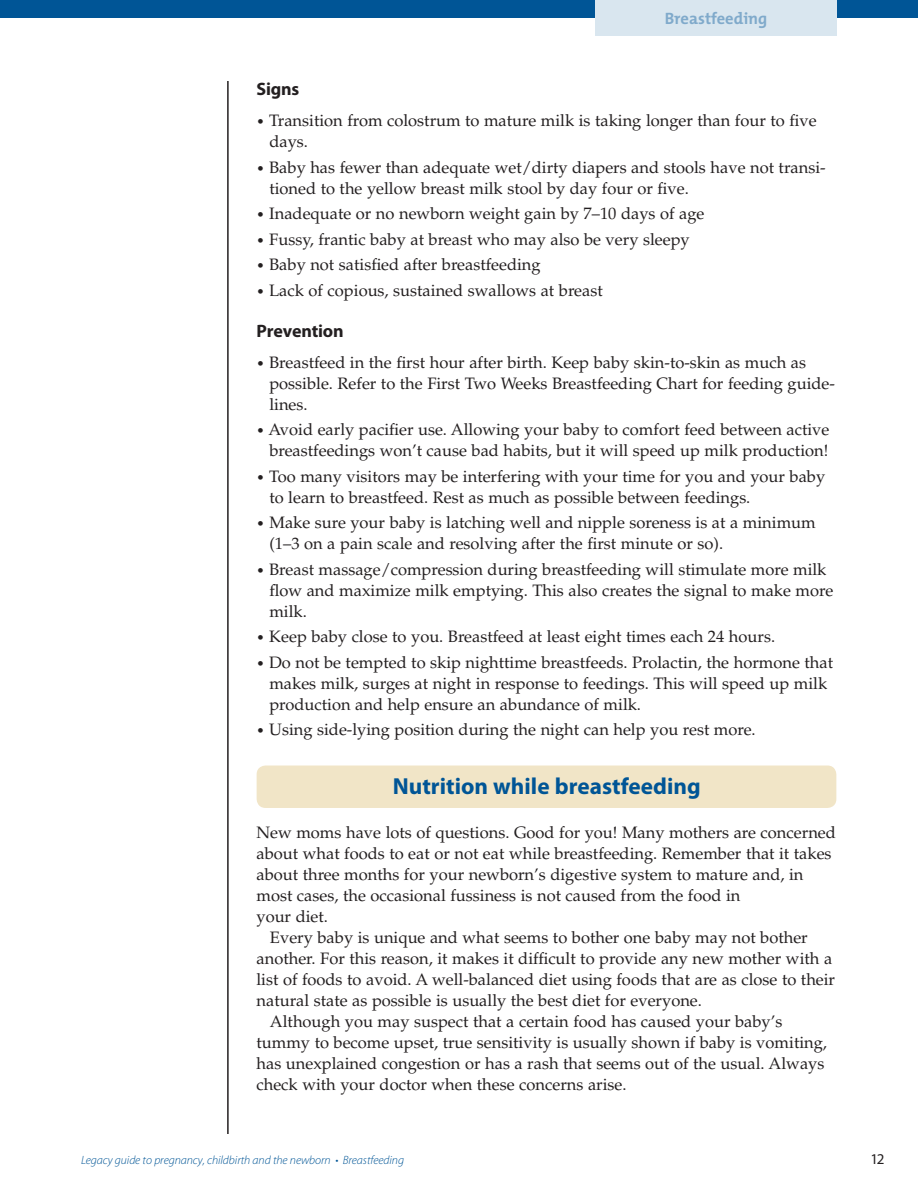
<style>
.page{position:relative;width:918px;height:1188px;background:#fff}
.page>*{position:absolute;margin:0;border:0;box-sizing:border-box;transform-origin:0 0}
.t1{font:700 23.25px "Myriad Pro";color:#005596}
.t2{font:700 18px "Myriad Pro";letter-spacing:-.01em;color:#231f20}
.t3{font:16.5px/21px "Palatino LT Std";color:#231f20}
.t4{font:700 16.5px "The Mix";color:#80aacb}
.t5{font:15px "Myriad Pro";color:#231f20}
.t6{font:italic 300 12px "Myriad Pro";letter-spacing:-.005em;color:#005596}
.s1{font-size:13.5px}
</style>
<div class="page">
<div style="left:0;top:0;width:918px;height:18px;background:#005596"></div>
<div style="left:595px;top:0;width:242px;height:36px;background:#d9e6ef"></div>
<div style="left:257px;top:766px;width:579px;height:42px;background:#f1e5c7;border-radius:9px"></div>
<hr style="left:227px;top:81px;width:2px;height:1053px;background:#231f20">
<p class="t4" style="left:665px;top:7px;width:104px">Breastfeeding</p>
<p class="t2" style="left:256px;top:79px;width:44px">Signs</p>
<p class="t3" style="left:269px;top:110px;width:549px;text-indent:-13px"><span class="s1">•</span> Transition from colostrum to mature milk is taking longer than four to five days.</p>
<p class="t3" style="left:269px;top:157px;width:558px;text-indent:-13px"><span class="s1">•</span> Baby has fewer than adequate wet/dirty diapers and stools have not transi&shy;tioned to the yellow breast milk stool by day four or five.</p>
<p class="t3" style="left:256px;top:203px;width:449px"><span class="s1">•</span> Inadequate or no newborn weight gain by 7–10 days of age</p>
<p class="t3" style="left:256px;top:229px;width:435px"><span class="s1">•</span> Fussy, frantic baby at breast who may also be very sleepy</p>
<p class="t3" style="left:256px;top:254px;width:286px"><span class="s1">•</span> Baby not satisfied after breastfeeding</p>
<p class="t3" style="left:256px;top:280px;width:348px"><span class="s1">•</span> Lack of copious, sustained swallows at breast</p>
<p class="t2" style="left:256px;top:321px;width:89px">Prevention</p>
<p class="t3" style="left:269px;top:352px;width:567px;text-indent:-13px"><span class="s1">•</span> Breastfeed in the first hour after birth. Keep baby skin-to-skin as much as possible. Refer to the First Two Weeks Breastfeeding Chart for feeding guide&shy;lines.</p>
<p class="t3" style="left:256px;top:419px;width:575px;text-align:right"><span class="s1">•</span> Avoid early pacifier use. Allowing your baby to comfort feed between active breastfeedings won’t cause bad habits, but it will speed up milk production!</p>
<p class="t3" style="left:269px;top:466px;width:557px;text-indent:-13px"><span class="s1">•</span> Too many visitors may be interfering with your time for you and your baby to learn to breastfeed. Rest as much as possible between feedings.</p>
<p class="t3" style="left:269px;top:512px;width:548px;text-indent:-13px"><span class="s1">•</span> Make sure your baby is latching well and nipple soreness is at a minimum (1–3 on a pain scale and resolving after the first minute or so).</p>
<p class="t3" style="left:269px;top:559px;width:565px;text-indent:-13px"><span class="s1">•</span> Breast massage/compression during breastfeeding will stimulate more milk flow and maximize milk emptying. This also creates the signal to make more milk.</p>
<p class="t3" style="left:256px;top:626px;width:520px"><span class="s1">•</span> Keep baby close to you. Breastfeed at least eight times each 24 hours.</p>
<p class="t3" style="left:269px;top:652px;width:565px;text-indent:-13px"><span class="s1">•</span> Do not be tempted to skip nighttime breastfeeds. Prolactin, the hormone that makes milk, surges at night in response to feedings. This will speed up milk production and help ensure an abundance of milk.</p>
<p class="t3" style="left:256px;top:719px;width:501px"><span class="s1">•</span> Using side-lying position during the night can help you rest more.</p>
<h1 class="t1" style="left:393px;top:773px;width:309px">Nutrition while breastfeeding</h1>
<p class="t3" style="left:256px;top:822px;width:581px">New moms have lots of questions. Good for you! Many mothers are concerned</p>
<p class="t3" style="left:256px;top:843px;width:577px">about what foods to eat or not eat while breastfeeding. Remember that it takes</p>
<p class="t3" style="left:256px;top:864px;width:549px">about three months for your newborn’s digestive system to mature and, in</p>
<p class="t3" style="left:256px;top:885px;width:485px">most cases, the occasional fussiness is not caused from the food in</p>
<p class="t3" style="left:256px;top:906px;width:73px">your diet.</p>
<p class="t3" style="left:270px;top:927px;width:539px">Every baby is unique and what seems to bother one baby may not bother</p>
<p class="t3" style="left:256px;top:948px;width:577px">another. For this reason, it makes it difficult to provide any new mother with a</p>
<p class="t3" style="left:256px;top:969px;width:580px">list of foods to avoid. A well-balanced diet using foods that are as close to their</p>
<p class="t3" style="left:256px;top:990px;width:447px">natural state as possible is usually the best diet for everyone.</p>
<p class="t3" style="left:270px;top:1011px;width:514px">Although you may suspect that a certain food has caused your baby’s</p>
<p class="t3" style="left:256px;top:1032px;width:572px">tummy to become upset, true sensitivity is usually shown if baby is vomiting,</p>
<p class="t3" style="left:256px;top:1053px;width:569px">has unexplained congestion or has a rash that seems out of the usual. Always</p>
<p class="t3" style="left:256px;top:1074px;width:372px">check with your doctor when these concerns arise.</p>
<p class="t6" style="left:81px;top:1154px;width:325px">Legacy guide to pregnancy, childbirth and the newborn • Breastfeeding</p>
<p class="t5" style="left:870px;top:1151px;width:16px">12</p>
</div>
